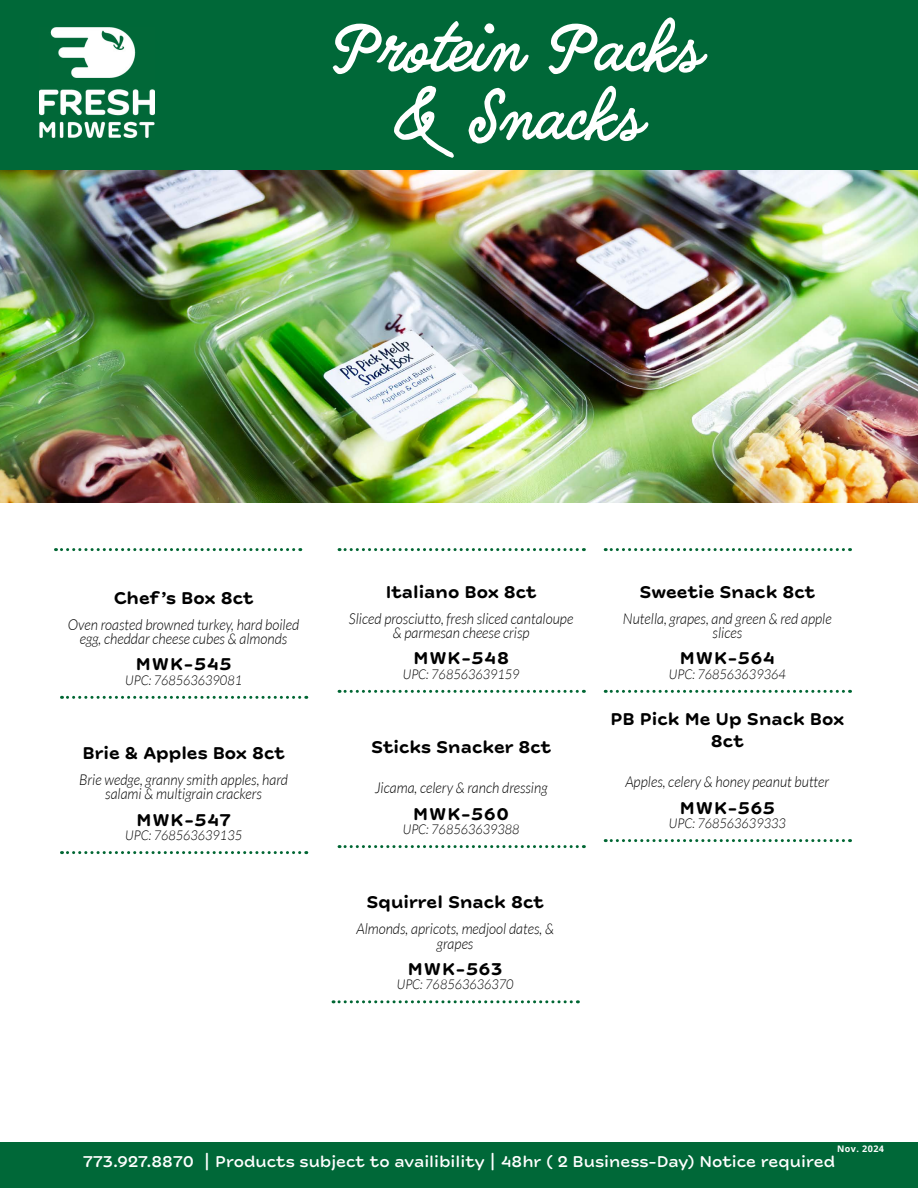
<style>
.page{position:relative;width:918px;height:1188px;background:#fff}
.page>*{position:absolute;margin:0;border:0;box-sizing:border-box;transform-origin:0 0}
.t1{font:57px/68.4px "Quimby Gubernatorial";color:#fff;text-align:center}
.t2{font:700 18px/21.6px "New Farm";color:#000;text-align:center}
.t3{font:500 16.5px "New Farm";color:#fff}
.t4{font:italic 300 15px/14.4px "Lato";color:#000;text-align:center;scale:.94 1}
.t5{font:italic 300 13.5px "Lato";color:#000;scale:.94 1}
.t6{font:9px "Open Sans";letter-spacing:.05em;color:#fff}
</style>
<div class="page">
<div style="left:0;top:0;width:918px;height:171px;background:#006838"></div>
<img style="left:40px;top:27px;width:114px;height:111px">
<img style="left:0;top:171px;width:918px;height:331px">
<svg style="left:56px;top:548px;width:245px;height:3px"></svg>
<svg style="left:62px;top:696px;width:245px;height:3px"></svg>
<svg style="left:62px;top:851px;width:245px;height:3px"></svg>
<svg style="left:339px;top:548px;width:245px;height:3px"></svg>
<svg style="left:339px;top:690px;width:245px;height:3px"></svg>
<svg style="left:339px;top:845px;width:245px;height:3px"></svg>
<svg style="left:333px;top:1000px;width:245px;height:3px"></svg>
<svg style="left:605px;top:548px;width:246px;height:3px"></svg>
<svg style="left:605px;top:690px;width:246px;height:3px"></svg>
<svg style="left:605px;top:839px;width:246px;height:3px"></svg>
<div style="left:0;top:1143px;width:918px;height:45px;background:#006838"></div>
<h1 class="t1" style="left:332px;top:16px;width:368px">Protein Packs &amp; Snacks</h1>
<p class="t2" style="left:114px;top:588px;width:141px">Chef’s Box 8ct</p>
<p class="t4" style="left:68px;top:618px;width:248px">Oven roasted browned turkey, hard boiled egg, cheddar cheese cubes &amp; almonds</p>
<p class="t2" style="left:136px;top:654px;width:97px">MWK-545</p>
<p class="t5" style="left:125px;top:673px;width:126px">UPC: 768563639081</p>
<p class="t2" style="left:82px;top:743px;width:204px">Brie &amp; Apples Box 8ct</p>
<p class="t4" style="left:79px;top:773px;width:224px">Brie wedge, granny smith apples, hard salami &amp; multigrain crackers</p>
<p class="t2" style="left:137px;top:810px;width:96px">MWK-547</p>
<p class="t5" style="left:125px;top:828px;width:126px">UPC: 768563639135</p>
<p class="t2" style="left:386px;top:582px;width:152px">Italiano Box 8ct</p>
<p class="t4" style="left:349px;top:612px;width:240px">Sliced prosciutto, fresh sliced cantaloupe &amp; parmesan cheese crisp</p>
<p class="t2" style="left:413px;top:648px;width:97px">MWK-548</p>
<p class="t5" style="left:403px;top:667px;width:126px">UPC: 768563639159</p>
<p class="t2" style="left:371px;top:737px;width:182px">Sticks Snacker 8ct</p>
<p class="t4" style="left:375px;top:781px;width:185px">Jicama, celery &amp; ranch dressing</p>
<p class="t2" style="left:413px;top:804px;width:97px">MWK-560</p>
<p class="t5" style="left:403px;top:822px;width:126px">UPC: 768563639388</p>
<p class="t2" style="left:367px;top:892px;width:179px">Squirrel Snack 8ct</p>
<p class="t4" style="left:356px;top:922px;width:212px">Almonds, apricots, medjool dates, &amp; grapes</p>
<p class="t2" style="left:408px;top:959px;width:96px">MWK-563</p>
<p class="t5" style="left:397px;top:977px;width:126px">UPC: 768563636370</p>
<p class="t2" style="left:640px;top:582px;width:177px">Sweetie Snack 8ct</p>
<p class="t4" style="left:623px;top:612px;width:224px">Nutella, grapes, and green &amp; red apple slices</p>
<p class="t2" style="left:680px;top:648px;width:97px">MWK-564</p>
<p class="t5" style="left:669px;top:667px;width:126px">UPC: 768563639364</p>
<p class="t2" style="left:611px;top:709px;width:235px">PB Pick Me Up Snack Box<br>8ct</p>
<p class="t4" style="left:625px;top:775px;width:219px">Apples, celery &amp; honey peanut butter</p>
<p class="t2" style="left:680px;top:798px;width:96px">MWK-565</p>
<p class="t5" style="left:669px;top:816px;width:126px">UPC: 768563639333</p>
<p class="t6" style="left:837px;top:1143px;width:49px">Nov. 2024</p>
<p class="t3" style="left:83px;top:1151px;width:754px">773.927.8870 | Products subject to availibility | 48hr ( 2 Business-Day) Notice required</p>
</div>
